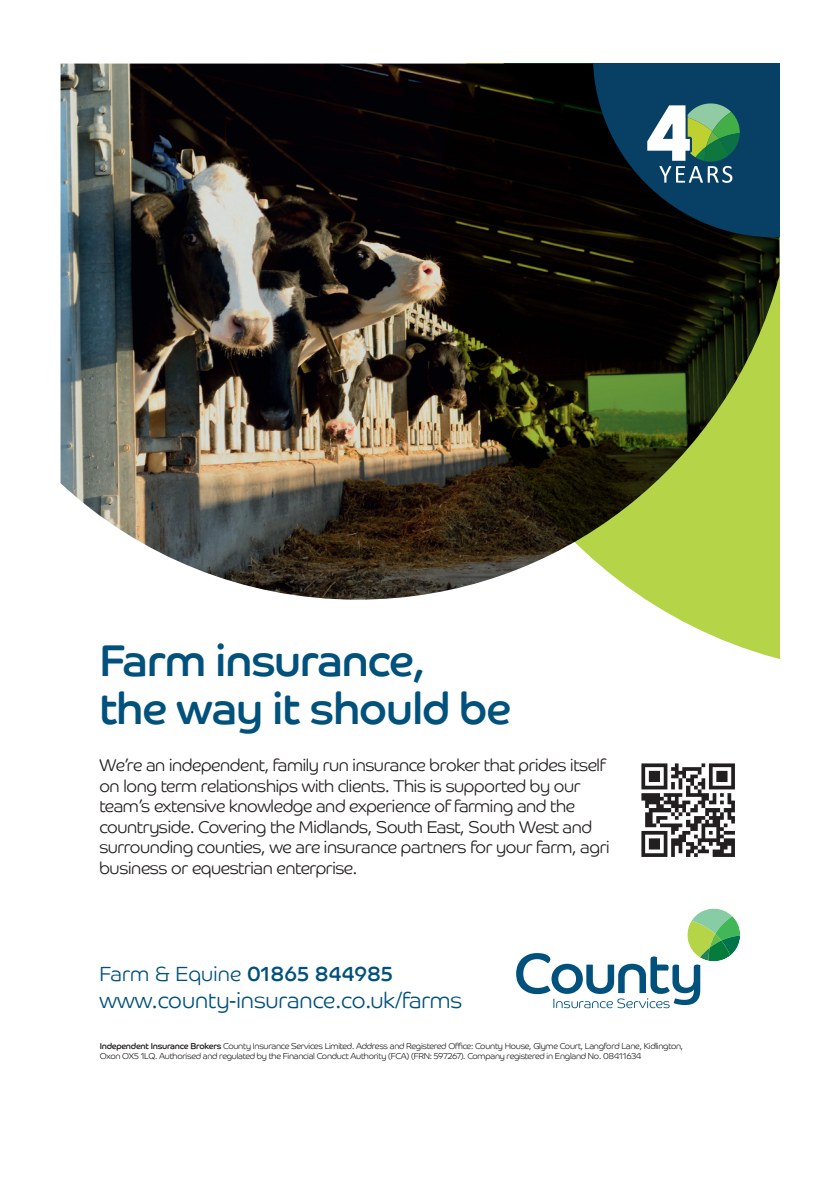
<style>
.page{position:relative;width:840px;height:1191px;background:#fff}
.page>*{position:absolute;margin:0;border:0;box-sizing:border-box;transform-origin:0 0}
.t1{font:44.6px/48px "Co Headline";letter-spacing:-.02em;color:#00517c}
.t2{font:300 22.2px "Co Headline";color:#00517c}
.t3{font:300 20.6px "Co Headline";letter-spacing:.01em;color:#00517c}
.t4{font:300 17.2px/20.6px "Co Headline";letter-spacing:-.02em;color:#231f20}
.t5{font:300 8.6px/10.2px "Co Headline";letter-spacing:-.025em;color:#231f20}
.s1{font-weight:400}
</style>
<div class="page">
<img style="left:60px;top:64px;width:350px;height:535px">
<svg style="left:516px;top:908px;width:223px;height:100px"></svg>
<svg style="left:410px;top:64px;width:369px;height:595px;background:#575b38"></svg>
<svg style="left:581px;top:64px;width:198px;height:185px;background:#183c49"></svg>
<img style="left:641px;top:763px;width:94px;height:94px">
<p class="t1" style="left:99px;top:637px;width:413px">Farm insurance,<br>the way it should be</p>
<p class="t4" style="left:99px;top:755px;width:511px">We’re an independent, family run insurance broker that prides itself on long term relationships with clients. This is supported by our team’s extensive knowledge and experience of farming and the countryside. Covering the Midlands, South East, South West and surrounding counties, we are insurance partners for your farm, agri business or equestrian enterprise.</p>
<p class="t3" style="left:99px;top:962px;width:295px">Farm &amp; Equine <span class="s1">01865 844985</span></p>
<p class="t2" style="left:99px;top:987px;width:364px">www.county-insurance.co.uk/farms</p>
<p class="t5" style="left:100px;top:1040px;width:584px"><span class="s1">Independent Insurance Brokers</span> County Insurance Services Limited. Address and Registered Office: County House, Glyme Court, Langford Lane, Kidlington,<br>Oxon OX5 1LQ. Authorised and regulated by the Financial Conduct Authority (FCA) (FRN: 597267). Company registered in England No. 08411634</p>
</div>
